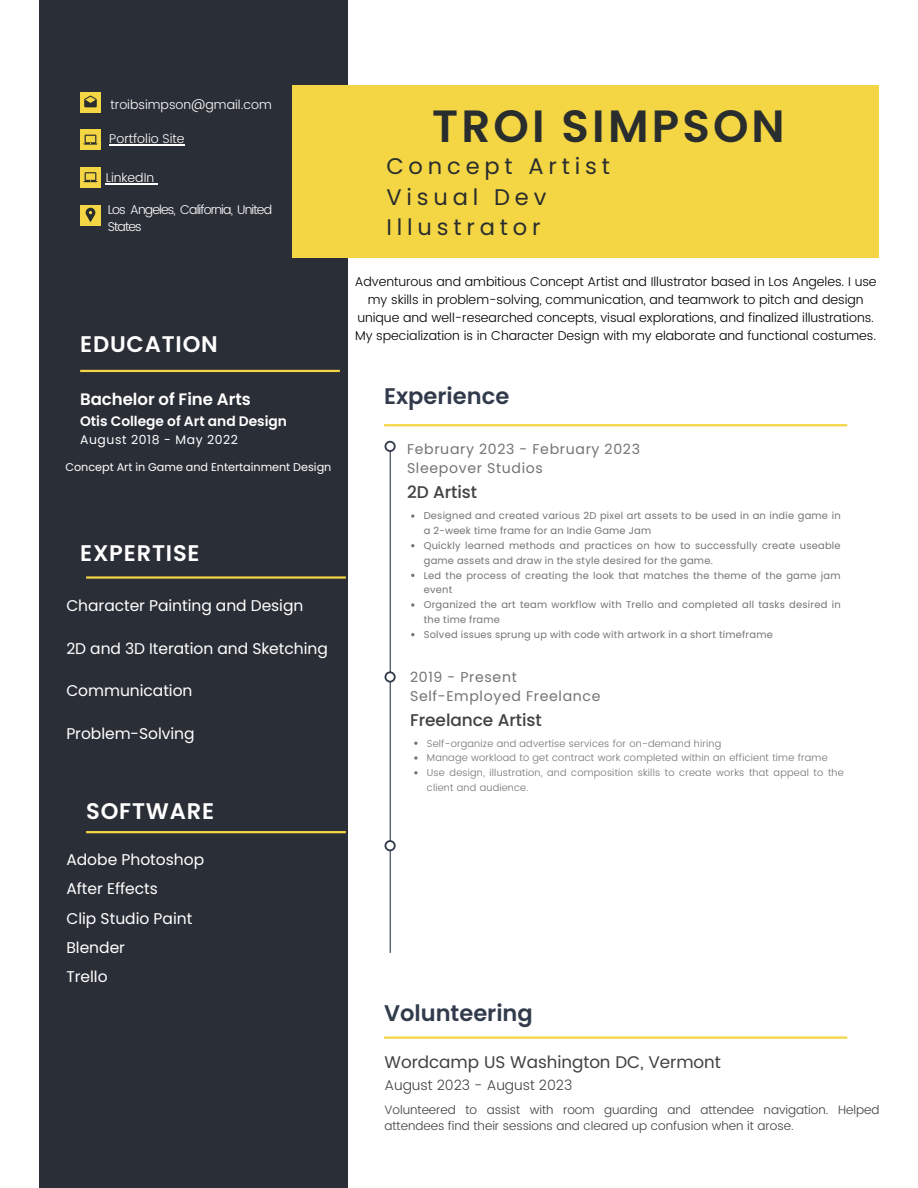
<style>
.page{position:relative;width:918px;height:1188px;background:#fff}
.page>*{position:absolute;margin:0;border:0;box-sizing:border-box;transform-origin:0 0}
.t1{font:600 45.15px "Poppins";letter-spacing:.07em;color:#292d2d}
.t2{font:22.5px/30.8px "Poppins";letter-spacing:.215em;color:#292d2d}
.t3{font:600 22.5px "Poppins";letter-spacing:.035em;color:#fff}
.t4{font:600 22.5px "Poppins";color:#323b4c}
.t5{font:16.95px "Poppins";letter-spacing:-.005em;color:#414042}
.t6{font:500 16.95px "Poppins";letter-spacing:-.005em;color:#414042}
.t7{font:600 16.5px "Poppins";letter-spacing:-.005em;color:#fff}
.t8{font:15.45px "Poppins";letter-spacing:-.005em;color:#fff}
.t9{font:14.1px "Poppins";letter-spacing:.045em;color:#737373}
.t10{font:300 14.1px "Poppins";letter-spacing:-.005em;color:#414042}
.t11{font:600 13.8px "Poppins";letter-spacing:-.005em;color:#fff}
.t12{font:300 12.75px/18px "Poppins";letter-spacing:-.005em;color:#000;text-align:center}
.t13{font:300 12.75px "Poppins";color:#fff}
.t14{font:300 12.75px/17px "Poppins";letter-spacing:-.07em;color:#fff}
.t15{font:12.45px "Poppins";letter-spacing:.045em;color:#fff}
.t16{font:300 12.15px/16.2px "Poppins";color:#414042}
.t17{font:11.25px "Poppins";letter-spacing:-.005em;color:#fff}
.t18{font:9.9px/14.9px "Poppins";letter-spacing:.02em;color:#737373}
.t19{font:300 9.9px/14.9px "Poppins";letter-spacing:.02em;color:#737373}
</style>
<div class="page">
<div style="left:39px;top:0;width:308px;height:1188px;background:#2a2e36"></div>
<div style="left:293px;top:85px;width:586px;height:173px;background:#f4d644"></div>
<hr style="left:384px;top:424px;width:463px;height:2px;background:#f4d644">
<hr style="left:390px;top:446px;width:1px;height:507px;background:#323b4c">
<svg style="left:385px;top:441px;width:11px;height:11px"></svg>
<div style="left:386px;top:443px;width:8px;height:7px;background:#fff;border-radius:50%"></div>
<svg style="left:414px;top:742px;width:4px;height:3px"></svg>
<svg style="left:414px;top:756px;width:4px;height:4px"></svg>
<svg style="left:385px;top:840px;width:11px;height:11px"></svg>
<div style="left:386px;top:842px;width:8px;height:7px;background:#fff;border-radius:50%"></div>
<hr style="left:80px;top:370px;width:260px;height:2px;background:#f4d644">
<hr style="left:86px;top:576px;width:260px;height:3px;background:#f4d644">
<div style="left:80px;top:205px;width:21px;height:20px;background:#f4d644"></div>
<svg style="left:86px;top:208px;width:9px;height:14px"></svg>
<div style="left:80px;top:92px;width:21px;height:21px;background:#f4d644"></div>
<svg style="left:84px;top:95px;width:13px;height:12px"></svg>
<div style="left:80px;top:130px;width:21px;height:20px;background:#f4d644"></div>
<svg style="left:83px;top:135px;width:15px;height:10px"></svg>
<hr style="left:109px;top:144px;width:76px;height:2px;background:#fff">
<svg style="left:411px;top:514px;width:3px;height:4px"></svg>
<svg style="left:411px;top:603px;width:3px;height:4px"></svg>
<svg style="left:385px;top:671px;width:11px;height:12px"></svg>
<div style="left:386px;top:673px;width:8px;height:8px;background:#fff;border-radius:50%"></div>
<hr style="left:384px;top:1037px;width:463px;height:2px;background:#f4d644">
<hr style="left:86px;top:831px;width:260px;height:2px;background:#f4d644">
<div style="left:80px;top:167px;width:21px;height:21px;background:#f4d644"></div>
<svg style="left:83px;top:172px;width:15px;height:10px"></svg>
<hr style="left:106px;top:183px;width:48px;height:2px;background:#fff">
<p class="t13" style="left:111px;top:97px;width:163px">troibsimpson@gmail.com</p>
<p class="t13" style="left:109px;top:132px;width:77px">Portfolio Site</p>
<p class="t13" style="left:106px;top:171px;width:50px">LinkedIn</p>
<h2 class="t14" style="left:108px;top:201px;width:166px">Los Angeles, California, United<br>States</h2>
<h2 class="t3" style="left:80px;top:328px;width:139px">EDUCATION</h2>
<h5 class="t7" style="left:80px;top:387px;width:172px">Bachelor of Fine Arts</h5>
<p class="t11" style="left:80px;top:412px;width:208px">Otis College of Art and Design</p>
<p class="t17" style="left:65px;top:459px;width:267px">Concept Art in Game and Entertainment Design</p>
<h2 class="t15" style="left:80px;top:431px;width:159px">August 2018 - May 2022</h2>
<h6 class="t3" style="left:80px;top:537px;width:121px">EXPERTISE</h6>
<h6 class="t8" style="left:66px;top:595px;width:239px">Character Painting and Design</h6>
<h6 class="t8" style="left:66px;top:637px;width:263px">2D and 3D Iteration and Sketching</h6>
<h6 class="t8" style="left:66px;top:680px;width:128px">Communication</h6>
<p class="t8" style="left:66px;top:723px;width:130px">Problem-Solving</p>
<p class="t3" style="left:86px;top:795px;width:130px">SOFTWARE</p>
<p class="t8" style="left:66px;top:849px;width:139px">Adobe Photoshop</p>
<p class="t8" style="left:66px;top:878px;width:93px">After Effects</p>
<p class="t8" style="left:66px;top:907px;width:128px">Clip Studio Paint</p>
<p class="t8" style="left:66px;top:937px;width:60px">Blender</p>
<h5 class="t8" style="left:66px;top:966px;width:43px">Trello</h5>
<h6 class="t1" style="left:432px;top:95px;width:354px">TROI SIMPSON</h6>
<h6 class="t2" style="left:386px;top:151px;width:225px">Concept Artist<br>Visual Dev<br>Illustrator</h6>
<p class="t12" style="left:355px;top:273px;width:523px">Adventurous and ambitious Concept Artist and Illustrator based in Los Angeles. I use my skills in problem-solving, communication, and teamwork to pitch and design unique and well-researched concepts, visual explorations, and finalized illustrations.<br>My specialization is in Character Design with my elaborate and functional costumes.</p>
<h6 class="t4" style="left:384px;top:380px;width:127px">Experience</h6>
<p class="t9" style="left:407px;top:439px;width:235px">February 2023 - February 2023</p>
<p class="t9" style="left:407px;top:458px;width:137px">Sleepover Studios</p>
<p class="t6" style="left:407px;top:480px;width:72px">2D Artist</p>
<p class="t18" style="left:424px;top:508px;width:418px">Designed and created various 2D pixel art assets to be used in an indie game in a 2-week time frame for an Indie Game Jam</p>
<h1 class="t18" style="left:424px;top:538px;width:418px">Quickly learned methods and practices on how to successfully create useable game assets and draw in the style desired for the game.</h1>
<h4 class="t18" style="left:424px;top:568px;width:418px">Led the process of creating the look that matches the theme of the game jam event</h4>
<p class="t18" style="left:424px;top:597px;width:418px">Organized the art team workflow with Trello and completed all tasks desired in the time frame</p>
<h3 class="t18" style="left:424px;top:627px;width:351px">Solved issues sprung up with code with artwork in a short timeframe</h3>
<p class="t9" style="left:410px;top:667px;width:108px">2019 - Present</p>
<p class="t9" style="left:410px;top:686px;width:192px">Self-Employed Freelance</p>
<p class="t6" style="left:410px;top:708px;width:133px">Freelance Artist</p>
<p class="t19" style="left:427px;top:736px;width:296px">Self-organize and advertise services for on-demand hiring</p>
<p class="t19" style="left:427px;top:750px;width:402px">Manage workload to get contract work completed within an efficient time frame</p>
<p class="t19" style="left:427px;top:765px;width:418px">Use design, illustration, and composition skills to create works that appeal to the client and audience.</p>
<h5 class="t4" style="left:384px;top:997px;width:150px">Volunteering</h5>
<p class="t5" style="left:385px;top:1053px;width:338px">Wordcamp US Washington DC, Vermont</p>
<p class="t10" style="left:385px;top:1077px;width:189px">August 2023 - August 2023</p>
<p class="t16" style="left:385px;top:1101px;width:496px">Volunteered to assist with room guarding and attendee navigation. Helped attendees find their sessions and cleared up confusion when it arose.</p>
</div>
